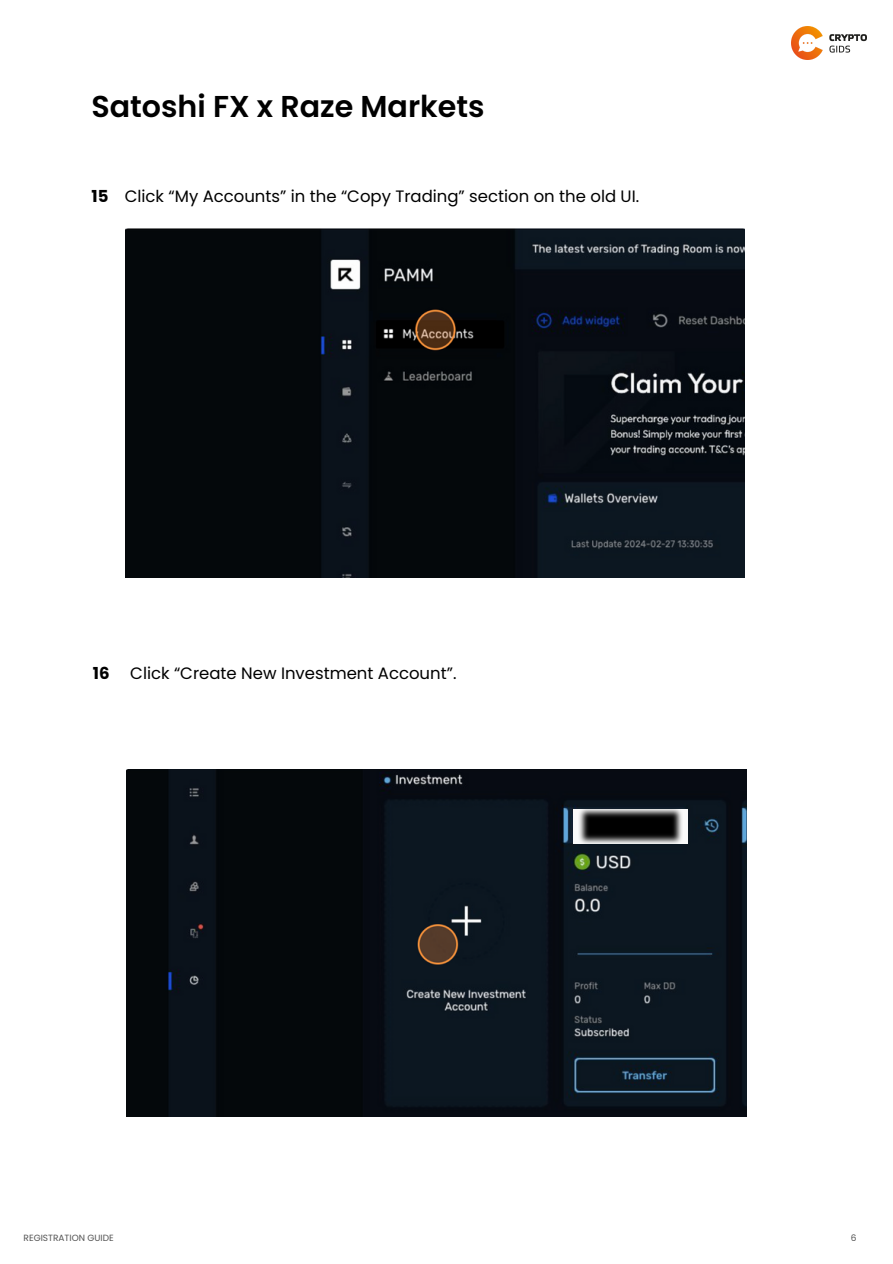
<style>
.page{position:relative;width:893px;height:1264px;background:#fff}
.page>*{position:absolute;margin:0;border:0;box-sizing:border-box;transform-origin:0 0}
.t1{font:600 30.15px "Poppins";color:#000}
.t2{font:16.5px "Poppins";color:#000}
.t3{font:700 16.5px "Poppins";color:#000}
.t4{font:9px "Poppins";color:#545454}
</style>
<div class="page">
<img style="left:791px;top:26px;width:75px;height:33px">
<img style="left:126px;top:229px;width:618px;height:349px">
<img style="left:127px;top:769px;width:619px;height:347px">
<div style="left:573px;top:809px;width:114px;height:34px;background:#fafafa"></div>
<img style="left:578px;top:807px;width:105px;height:37px">
<h1 class="t1" style="left:91px;top:85px;width:394px">Satoshi FX x Raze Markets</h1>
<p class="t3" style="left:91px;top:184px;width:18px">15</p>
<p class="t2" style="left:125px;top:184px;width:516px">Click “My Accounts” in the “Copy Trading” section on the old UI.</p>
<p class="t3" style="left:93px;top:661px;width:18px">16</p>
<p class="t2" style="left:130px;top:661px;width:327px">Click “Create New Investment Account”.</p>
<p class="t4" style="left:24px;top:1231px;width:92px">REGISTRATION GUIDE</p>
<p class="t4" style="left:850px;top:1231px;width:7px">6</p>
</div>
